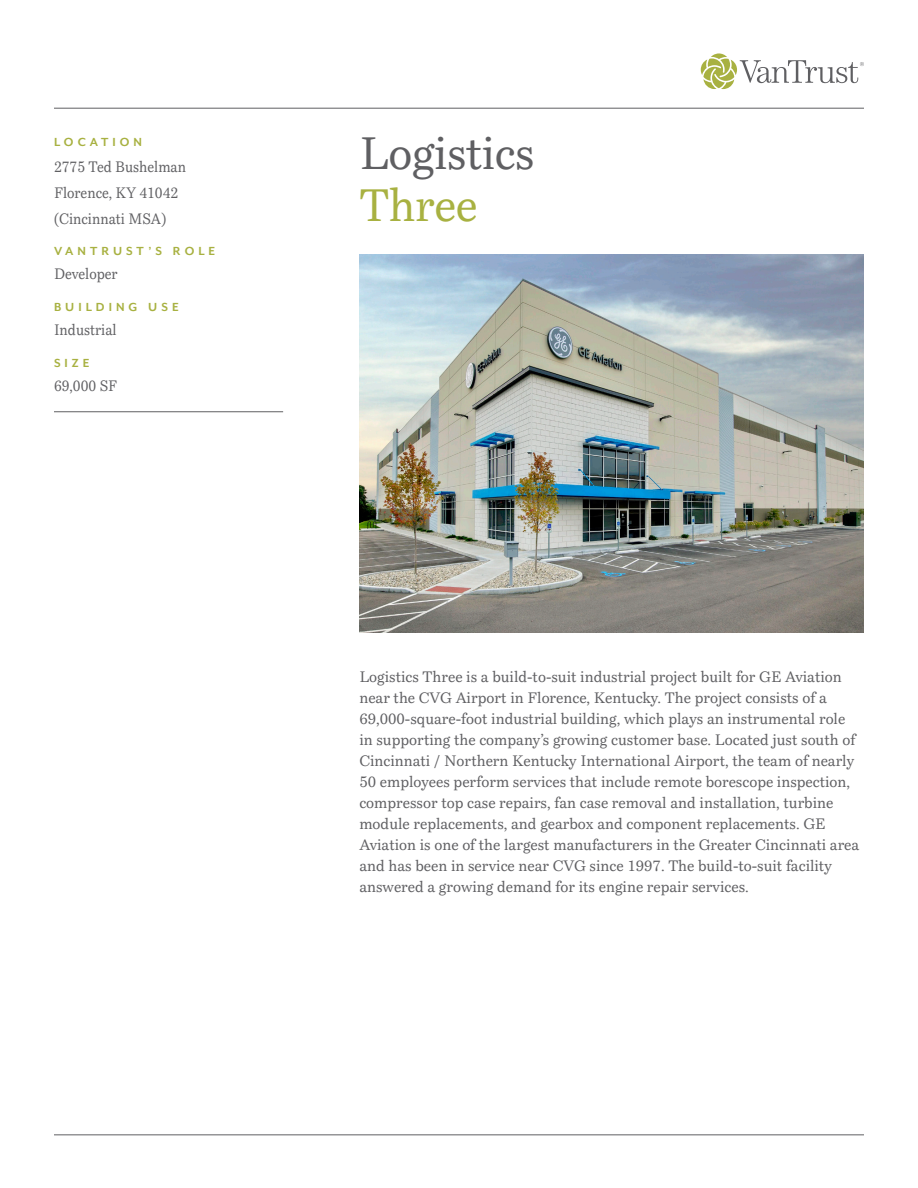
<style>
.page{position:relative;width:918px;height:1188px;background:#fff}
.page>*{position:absolute;margin:0;border:0;box-sizing:border-box;transform-origin:0 0}
.t1{font:45px "Bressay";letter-spacing:-.01em;color:#5f5f62}
.t2{font:45px "Bressay";letter-spacing:-.01em;color:#a8b141}
.t3{font:15px/21px "Bressay";color:#5f5f62}
.t4{font:15px "Bressay";color:#5f5f62;scale:.93 1}
.t5{font:700 13.5px "Mr Eaves XL Mod OT";letter-spacing:.3em;color:#a8b141}
</style>
<div class="page">
<hr style="left:54px;top:108px;width:810px;height:1px;background:#5f5f62">
<hr style="left:54px;top:1135px;width:810px;height:1px;background:#5f5f62">
<svg style="left:701px;top:53px;width:163px;height:36px"></svg>
<hr style="left:54px;top:412px;width:229px;height:1px;background:#5f5f62">
<img style="left:359px;top:254px;width:505px;height:379px">
<p class="t5" style="left:54px;top:135px;width:90px">LOCATION</p>
<p class="t4" style="left:54px;top:157px;width:144px">2775 Ted Bushelman</p>
<p class="t4" style="left:54px;top:183px;width:135px">Florence, KY 41042</p>
<p class="t4" style="left:54px;top:209px;width:122px">(Cincinnati MSA)</p>
<p class="t5" style="left:54px;top:244px;width:163px">VANTRUST’S ROLE</p>
<p class="t4" style="left:54px;top:264px;width:70px">Developer</p>
<p class="t5" style="left:54px;top:300px;width:126px">BUILDING USE</p>
<p class="t4" style="left:54px;top:320px;width:69px">Industrial</p>
<p class="t5" style="left:54px;top:355px;width:37px">SIZE</p>
<p class="t4" style="left:54px;top:376px;width:69px">69,000 SF</p>
<p class="t1" style="left:359px;top:124px;width:177px">Logistics</p>
<p class="t2" style="left:359px;top:177px;width:120px">Three</p>
<p class="t3" style="left:359px;top:667px;width:501px">Logistics Three is a build-to-suit industrial project built for GE Aviation near the CVG Airport in Florence, Kentucky. The project consists of a 69,000-square-foot industrial building, which plays an instrumental role in supporting the company’s growing customer base. Located just south of Cincinnati / Northern Kentucky International Airport, the team of nearly 50 employees perform services that include remote borescope inspection, compressor top case repairs, fan case removal and installation, turbine module replacements, and gearbox and component replacements. GE Aviation is one of the largest manufacturers in the Greater Cincinnati area and has been in service near CVG since 1997. The build-to-suit facility answered a growing demand for its engine repair services.</p>
</div>
